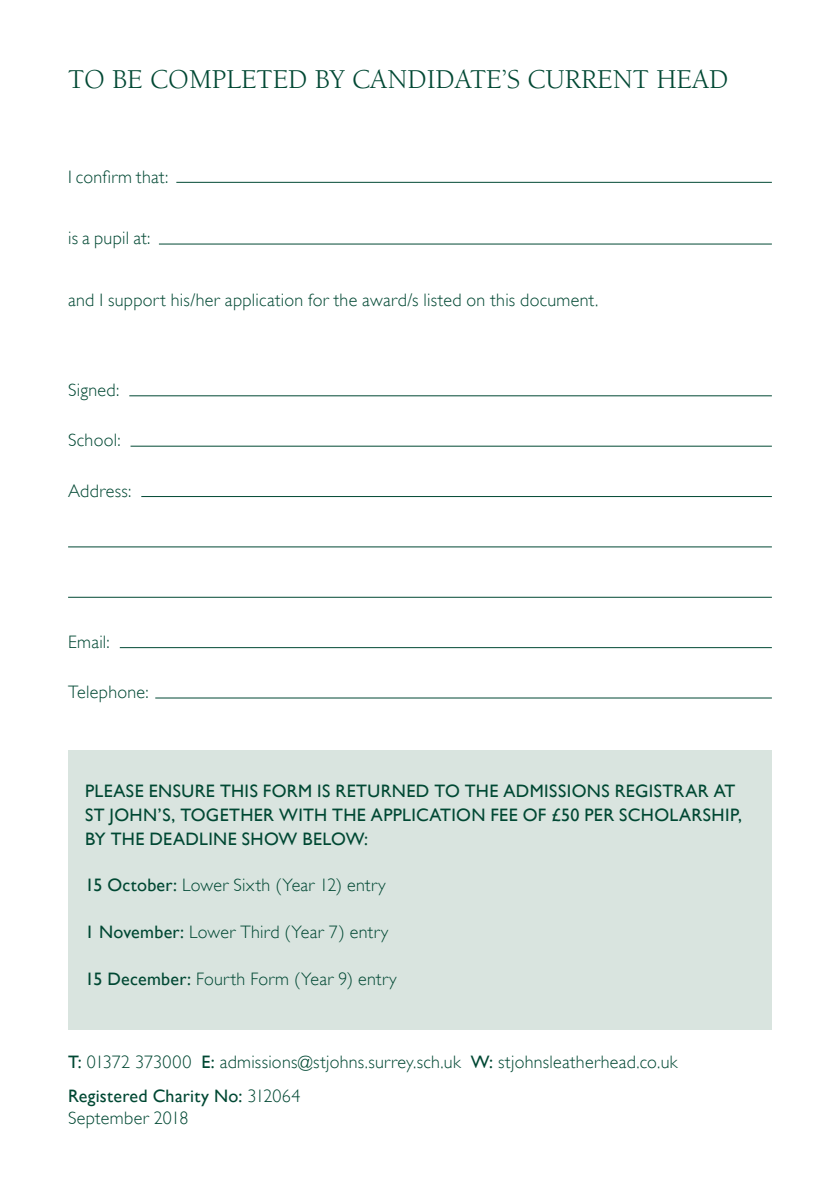
<style>
.page{position:relative;width:840px;height:1191px;background:#fff}
.page>*{position:absolute;margin:0;border:0;box-sizing:border-box;transform-origin:0 0}
.t1{font:28px "Berkeley Std";color:#004833}
.Contact_Details{font:300 18px "Gill Sans";letter-spacing:.015em;color:#004833}
.Contact_Details-2{font:18px/24px "Gill Sans";letter-spacing:.02em;color:#004833}
.s1{font-weight:400}
.s2{font-weight:300}
</style>
<div class="page">
<hr style="left:176px;top:182px;width:595px;height:1px;background:#004833">
<hr style="left:159px;top:244px;width:612px;height:1px;background:#004833">
<hr style="left:129px;top:395px;width:642px;height:1px;background:#004833">
<hr style="left:130px;top:446px;width:641px;height:1px;background:#004833">
<hr style="left:141px;top:496px;width:630px;height:1px;background:#004833">
<hr style="left:68px;top:546px;width:703px;height:1px;background:#004833">
<hr style="left:68px;top:597px;width:703px;height:1px;background:#004833">
<hr style="left:120px;top:647px;width:651px;height:1px;background:#004833">
<hr style="left:155px;top:697px;width:616px;height:1px;background:#004833">
<div style="left:68px;top:750px;width:703px;height:279px;background:#d9e4df"></div>
<p class="t1" style="left:68px;top:64px;width:661px">TO BE COMPLETED BY CANDIDATE’S CURRENT HEAD</p>
<p class="Contact_Details" style="left:68px;top:166px;width:101px">I confirm that:</p>
<p class="Contact_Details" style="left:68px;top:228px;width:84px">is a pupil at:</p>
<p class="Contact_Details" style="left:68px;top:289px;width:531px">and I support his/her application for the award/s listed on this document.</p>
<p class="Contact_Details" style="left:68px;top:379px;width:53px">Signed:</p>
<p class="Contact_Details" style="left:68px;top:430px;width:54px">School:</p>
<p class="Contact_Details" style="left:68px;top:480px;width:65px">Address:</p>
<p class="Contact_Details" style="left:68px;top:631px;width:43px">Email:</p>
<p class="Contact_Details" style="left:68px;top:681px;width:82px">Telephone:</p>
<p class="Contact_Details-2" style="left:85px;top:778px;width:658px">PLEASE ENSURE THIS FORM IS RETURNED TO THE ADMISSIONS REGISTRAR AT<br>ST JOHN’S, TOGETHER WITH THE APPLICATION FEE OF £50 PER SCHOLARSHIP,<br>BY THE DEADLINE SHOW BELOW:</p>
<p class="Contact_Details" style="left:85px;top:875px;width:302px"><span class="s1">15 October:</span> Lower Sixth (Year 12) entry</p>
<p class="Contact_Details" style="left:85px;top:921px;width:304px"><span class="s1">1 November:</span> Lower Third (Year 7) entry</p>
<p class="Contact_Details" style="left:85px;top:968px;width:313px"><span class="s1">15 December:</span> Fourth Form (Year 9) entry</p>
<p class="Contact_Details" style="left:68px;top:1052px;width:610px"><span class="s1">T:</span> 01372 373000 <span class="s1">E:</span> admissions@stjohns.surrey.sch.uk <span class="s1">W:</span> stjohnsleatherhead.co.uk</p>
<p class="Contact_Details-2" style="left:68px;top:1083px;width:234px">Registered Charity No: <span class="s2">312064</span></p>
<p class="Contact_Details" style="left:68px;top:1107px;width:122px">September 2018</p>
</div>
